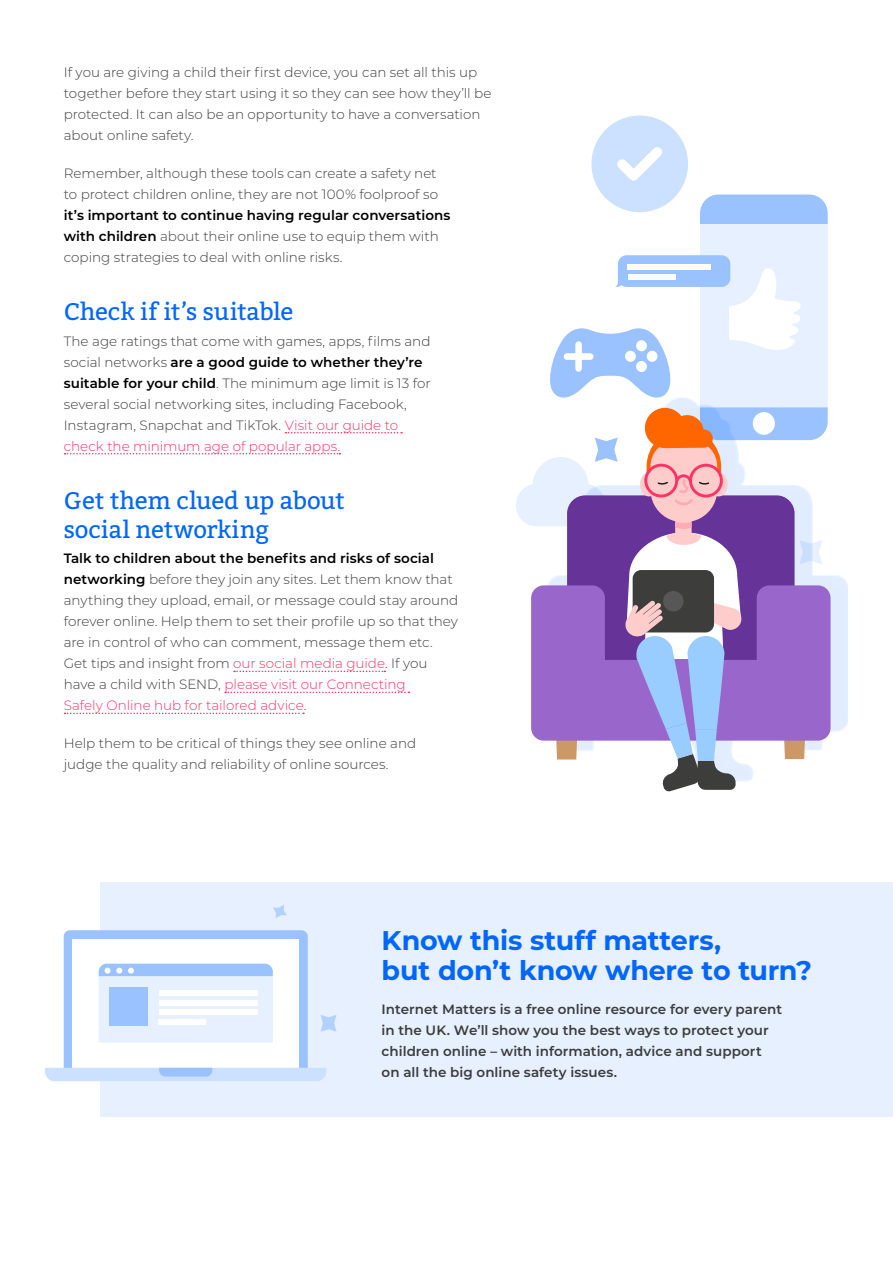
<style>
.page{position:relative;width:893px;height:1263px;background:#fff}
.page>*{position:absolute;margin:0;border:0;box-sizing:border-box;transform-origin:0 0}
.t1{font:700 27px/30px "Montserrat";letter-spacing:-.01em;color:#06f}
.t2{font:24px/28.8px "Bitter";letter-spacing:-.005em;color:#06f}
.t3{font:300 13.5px/21px "Montserrat";color:#3c3c3b}
.t4{font:600 13.5px/21px "Montserrat";letter-spacing:.005em;color:#3c3c3b}
.s1{font-weight:600;color:#000}
.s2{color:#f36}
</style>
<div class="page">
<svg style="left:286px;top:432px;width:116px;height:1px"></svg>
<svg style="left:65px;top:453px;width:275px;height:1px"></svg>
<svg style="left:234px;top:671px;width:151px;height:1px"></svg>
<svg style="left:225px;top:692px;width:184px;height:1px"></svg>
<svg style="left:65px;top:713px;width:239px;height:1px"></svg>
<div style="left:100px;top:882px;width:793px;height:234px;background:#e6f0ff"></div>
<svg style="left:45px;top:930px;width:291px;height:152px"></svg>
<svg style="left:273px;top:905px;width:14px;height:13px"></svg>
<div style="left:548px;top:397px;width:300px;height:385px;background:#06f;opacity:.12"></div>
<svg style="left:516px;top:195px;width:312px;height:597px"></svg>
<div style="left:591px;top:116px;width:97px;height:96px;background:#cce0ff;border-radius:50%"></div>
<svg style="left:617px;top:147px;width:45px;height:34px"></svg>
<p class="t3" style="left:64px;top:61px;width:429px">If you are giving a child their first device, you can set all this up together before they start using it so they can see how they’ll be protected. It can also be an opportunity to have a conversation about online safety.</p>
<p class="t3" style="left:64px;top:162px;width:376px">Remember, although these tools can create a safety net to protect children online, they are not 100% foolproof so</p>
<p class="t3" style="left:64px;top:204px;width:388px"><span class="s1">it’s important to continue having regular conversations with children</span> about their online use to equip them with coping strategies to deal with online risks.</p>
<h2 class="t2" style="left:64px;top:298px;width:231px">Check if it’s suitable</h2>
<p class="t3" style="left:64px;top:330px;width:369px">The age ratings that come with games, apps, films and social networks <span class="s1">are a good guide to whether they’re suitable for your child</span>. The minimum age limit is 13 for several social networking sites, including Facebook, Instagram, Snapchat and TikTok. <span class="s2">Visit our guide to check the minimum age of popular apps.</span></p>
<h2 class="t2" style="left:64px;top:487px;width:282px">Get them clued up about social networking</h2>
<p class="t3" style="left:64px;top:548px;width:396px"><span class="s1">Talk to children about the benefits and risks of social networking</span> before they join any sites. Let them know that anything they upload, email, or message could stay around forever online. Help them to set their profile up so that they are in control of who can comment, message them etc.<br>Get tips and insight from <span class="s2">our social media guide</span>. If you have a child with SEND, <span class="s2">please visit our Connecting<br>Safely Online hub for tailored advice</span>.</p>
<p class="t3" style="left:64px;top:733px;width:354px">Help them to be critical of things they see online and judge the quality and reliability of online sources.</p>
<h1 class="t1" style="left:382px;top:924px;width:432px">Know this stuff matters,<br>but don’t know where to turn?</h1>
<p class="t4" style="left:382px;top:998px;width:402px">Internet Matters is a free online resource for every parent in the UK. We’ll show you the best ways to protect your children online – with information, advice and support on all the big online safety issues.</p>
</div>
